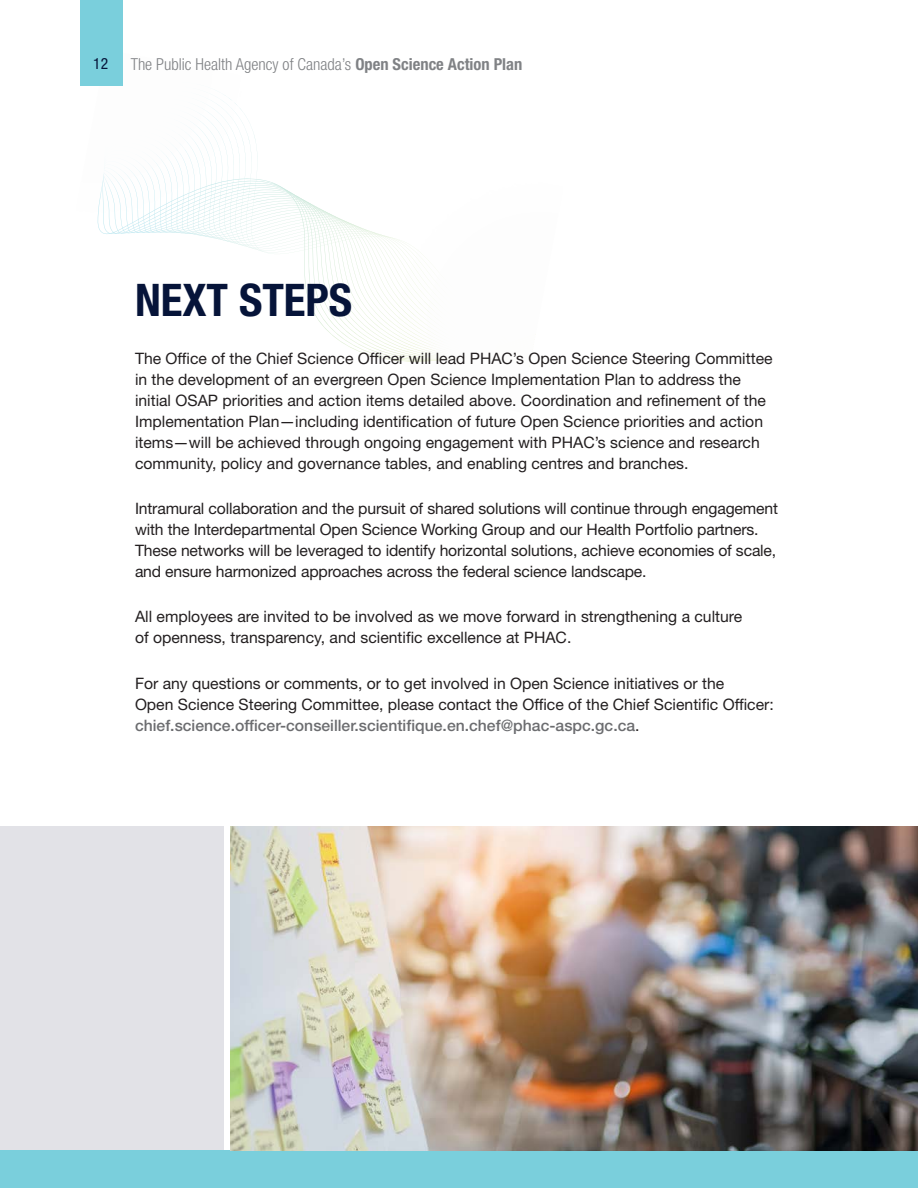
<style>
.page{position:relative;width:918px;height:1188px;background:#fff}
.page>*{position:absolute;margin:0;border:0;box-sizing:border-box;transform-origin:0 0}
.HD_1{font:700 condensed 45px "Helvetica Neue LT Std";color:#061439}
.t1{font:300 condensed 16.5px "Helvetica Neue LT Std";color:#808285}
.BODY{font:15.75px/21px "Helvetica Neue LT Std";color:#231f20}
.t2{font:condensed 15.45px "Helvetica Neue LT Std";color:#061439}
.s1{font-weight:700}
.s2{font-weight:500;color:#6c6d70}
</style>
<div class="page">
<svg style="left:268px;top:181px;width:85px;height:168px"></svg>
<img style="left:353px;top:224px;width:177px;height:143px">
<img style="left:97px;top:95px;width:171px;height:158px">
<div style="left:80px;top:0;width:43px;height:86px;background:#7acfdc"></div>
<div style="left:0;top:1150px;width:918px;height:38px;background:#7acfdc"></div>
<div style="left:0;top:826px;width:224px;height:324px;background:#e2e2e7"></div>
<img style="left:230px;top:826px;width:688px;height:324px">
<p class="t2" style="left:93px;top:55px;width:16px">12</p>
<p class="t1" style="left:131px;top:54px;width:393px">The Public Health Agency of Canada’s <span class="s1">Open Science Action Plan</span></p>
<p class="HD_1" style="left:135px;top:272px;width:219px">NEXT STEPS</p>
<p class="BODY" style="left:135px;top:347px;width:639px">The Office of the Chief Science Officer will lead PHAC’s Open Science Steering Committee in the development of an evergreen Open Science Implementation Plan to address the initial OSAP priorities and action items detailed above. Coordination and refinement of the Implementation Plan—including identification of future Open Science priorities and action items—will be achieved through ongoing engagement with PHAC’s science and research community, policy and governance tables, and enabling centres and branches.</p>
<p class="BODY" style="left:135px;top:498px;width:645px">Intramural collaboration and the pursuit of shared solutions will continue through engagement with the Interdepartmental Open Science Working Group and our Health Portfolio partners.<br>These networks will be leveraged to identify horizontal solutions, achieve economies of scale, and ensure harmonized approaches across the federal science landscape.</p>
<p class="BODY" style="left:135px;top:606px;width:609px">All employees are invited to be involved as we move forward in strengthening a culture of openness, transparency, and scientific excellence at PHAC.</p>
<p class="BODY" style="left:135px;top:672px;width:640px">For any questions or comments, or to get involved in Open Science initiatives or the<br>Open Science Steering Committee, please contact the Office of the Chief Scientific Officer: <span class="s2">chief.science.officer-conseiller.scientifique.en.chef@phac-aspc.gc.ca</span>.</p>
</div>
